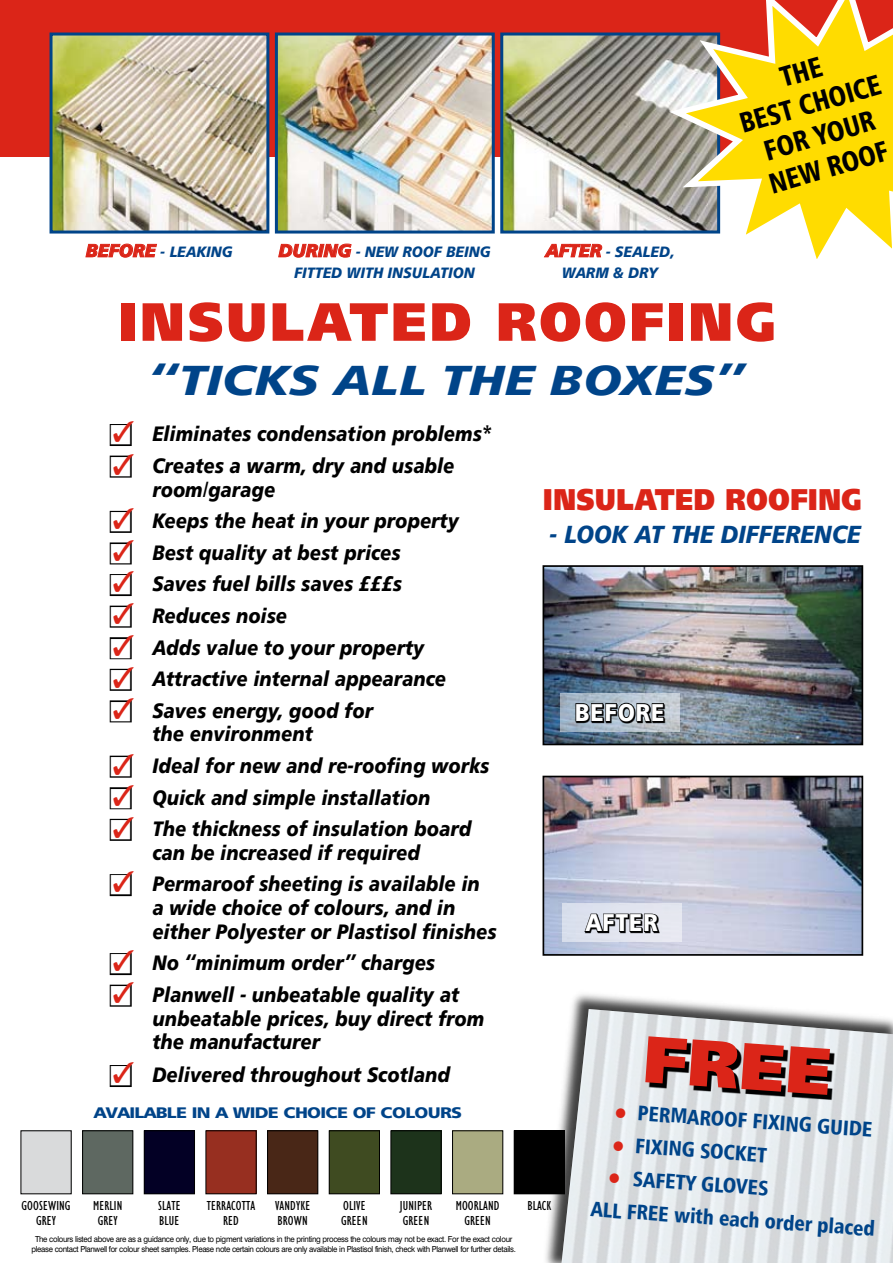
<style>
.page{position:relative;width:893px;height:1263px;background:#fff}
.page>*{position:absolute;margin:0;border:0;box-sizing:border-box;transform-origin:0 0}
.t1{font:66.3px "Humanist 777 BT Extra Black B";color:#db2518}
.t2{font:54px "Humanist 777 BT Extra Black B";letter-spacing:.04em;color:#db2518}
.t3{font:42px "Humanist 777 BT Black Italic B";color:#004489;scale:1.17 1}
.t4{font:30px "Humanist 777 BT Extra Black B";color:#db2518;scale:.89 1}
.t5{font:28.5px/33px "Humanist 777 BT Black Condensed B";color:#000;text-align:center;scale:.92 1}
.t6{font:27.9px/31.8px "Zapf Dingbats IT Cby BT";color:#db2518;text-align:justify}
.t7{font:24.75px "Humanist 777 BT Black Italic B";color:#004489;scale:.92 1}
.t8{font:24.3px "Humanist 777 BT Black B";letter-spacing:.03em;color:#fff;scale:.92 1}
.t9{font:21px/33px "Humanist 777 BT Black Condensed B";color:#004489;scale:.96 1}
.t10{font:20.85px/23.7px "Humanist 777 BT Black Italic B";color:#000;scale:.88 1}
.t11{font:15.3px "Humanist 777 BT Black B";color:#004489;scale:1.18 1}
.t12{font:15px/21px "Humanist 777 BT Black Italic B";color:#004489;text-align:center;scale:.94 1}
.t13{font:condensed 13.5px/15px "Gill Sans";letter-spacing:.01em;color:#000;text-align:center}
.t14{font:8.25px/9.9px "Swiss 721 BT";letter-spacing:-.04em;color:#000;text-align:center;scale:.95 1}
.s1{font-size:18px;color:#db2518}
.s2{color:#fff}
.s3{color:#db2518}
</style>
<div class="page">
<div style="left:0;top:0;width:893px;height:157px;background:#db2518"></div>
<img style="left:54px;top:37px;width:211px;height:193px">
<div style="left:50px;top:33px;width:219px;height:201px;border:3px solid #004489"></div>
<img style="left:279px;top:37px;width:212px;height:193px">
<div style="left:275px;top:33px;width:220px;height:201px;border:3px solid #004489"></div>
<img style="left:504px;top:37px;width:161px;height:193px">
<div style="left:500px;top:33px;width:220px;height:201px;border:3px solid #004489"></div>
<svg style="left:665px;top:0;width:228px;height:259px"></svg>
<svg style="left:85px;top:243px;width:72px;height:15px"></svg>
<svg style="left:278px;top:243px;width:74px;height:15px"></svg>
<svg style="left:544px;top:244px;width:58px;height:13px"></svg>
<img style="left:546px;top:568px;width:314px;height:174px">
<div style="left:543px;top:565px;width:320px;height:180px;border:2px solid #000"></div>
<svg style="left:557px;top:693px;width:143px;height:43px;background:#9dacba"></svg>
<svg style="left:575px;top:702px;width:90px;height:21px;background:#2a2e31"></svg>
<img style="left:546px;top:779px;width:314px;height:174px">
<div style="left:543px;top:776px;width:320px;height:180px;border:2px solid #000"></div>
<svg style="left:559px;top:903px;width:134px;height:44px;background:#d8dcea"></svg>
<svg style="left:583px;top:912px;width:77px;height:21px;background:#4c4d51"></svg>
<div style="left:542px;top:990px;width:351px;height:273px;background:#000;opacity:.75"></div>
<img style="left:561px;top:1009px;width:332px;height:254px">
<svg style="left:605px;top:1018px;width:288px;height:125px;background:#b4b8ba"></svg>
<div style="left:110px;top:424px;width:22px;height:22px;border:3px solid #000"></div>
<div style="left:110px;top:456px;width:22px;height:22px;border:3px solid #000"></div>
<div style="left:110px;top:511px;width:22px;height:22px;border:3px solid #000"></div>
<div style="left:110px;top:542px;width:22px;height:22px;border:3px solid #000"></div>
<div style="left:110px;top:574px;width:22px;height:22px;border:3px solid #000"></div>
<div style="left:110px;top:606px;width:22px;height:22px;border:3px solid #000"></div>
<div style="left:110px;top:637px;width:22px;height:22px;border:3px solid #000"></div>
<div style="left:110px;top:669px;width:22px;height:22px;border:3px solid #000"></div>
<div style="left:110px;top:700px;width:22px;height:22px;border:3px solid #000"></div>
<div style="left:110px;top:756px;width:22px;height:22px;border:3px solid #000"></div>
<div style="left:110px;top:787px;width:22px;height:22px;border:3px solid #000"></div>
<div style="left:110px;top:819px;width:22px;height:22px;border:3px solid #000"></div>
<div style="left:110px;top:874px;width:22px;height:22px;border:3px solid #000"></div>
<div style="left:110px;top:953px;width:22px;height:22px;border:3px solid #000"></div>
<div style="left:110px;top:985px;width:22px;height:22px;border:3px solid #000"></div>
<div style="left:110px;top:1065px;width:22px;height:22px;border:3px solid #000"></div>
<div style="left:21px;top:1131px;width:50px;height:63px;background:#d9dadb"></div>
<div style="left:83px;top:1131px;width:50px;height:63px;background:#5e6861"></div>
<div style="left:82px;top:1130px;width:51px;height:64px;border:1px solid #000"></div>
<div style="left:144px;top:1131px;width:51px;height:63px;background:#030025"></div>
<div style="left:144px;top:1130px;width:51px;height:64px;border:1px solid #000"></div>
<div style="left:206px;top:1131px;width:50px;height:63px;background:#972f20"></div>
<div style="left:206px;top:1130px;width:51px;height:64px;border:1px solid #000"></div>
<div style="left:268px;top:1131px;width:50px;height:63px;background:#492717"></div>
<div style="left:267px;top:1130px;width:51px;height:64px;border:1px solid #000"></div>
<div style="left:329px;top:1131px;width:50px;height:63px;background:#3f4b21"></div>
<div style="left:329px;top:1130px;width:51px;height:64px;border:1px solid #000"></div>
<div style="left:391px;top:1131px;width:50px;height:63px;background:#1d331b"></div>
<div style="left:390px;top:1130px;width:51px;height:64px;border:1px solid #000"></div>
<div style="left:453px;top:1131px;width:50px;height:63px;background:#aaab81"></div>
<div style="left:452px;top:1130px;width:51px;height:64px;border:1px solid #000"></div>
<div style="left:514px;top:1131px;width:50px;height:63px;background:#000"></div>
<div style="left:514px;top:1130px;width:51px;height:64px;border:1px solid #000"></div>
<svg style="left:114px;top:424px;width:18px;height:51px"></svg>
<svg style="left:114px;top:874px;width:18px;height:18px"></svg>
<svg style="left:114px;top:953px;width:18px;height:50px"></svg>
<svg style="left:114px;top:1065px;width:18px;height:18px"></svg>
<h3 class="t5" style="left:726px;top:75px;width:160px;rotate:-16deg">THE<br>BEST CHOICE<br>FOR YOUR<br>NEW ROOF</h3>
<p class="t12" style="left:86px;top:241px;width:158px"><span class="s1">BEFORE</span> - LEAKING</p>
<p class="t12" style="left:279px;top:241px;width:227px"><span class="s1">DURING</span> - NEW ROOF BEING<br>FITTED WITH INSULATION</p>
<p class="t12" style="left:546px;top:241px;width:139px"><span class="s1">AFTER</span> - SEALED,<br>WARM &amp; DRY</p>
<h2 class="t2" style="left:118px;top:287px;width:660px">INSULATED ROOFING</h2>
<h3 class="t3" style="left:149px;top:353px;width:511px">“TICKS ALL THE BOXES”</h3>
<p class="t10" style="left:110px;top:422px;width:435px"><span class="s2">■</span> Eliminates condensation problems*</p>
<p class="t10" style="left:153px;top:453px;width:345px;text-indent:-42px"><span class="s2">■</span> Creates a warm, dry and usable room/garage</p>
<p class="t10" style="left:110px;top:508px;width:398px"><span class="s2">■</span> Keeps the heat in your property</p>
<p class="t10" style="left:110px;top:540px;width:332px"><span class="s2">■</span> Best quality at best prices</p>
<p class="t10" style="left:110px;top:572px;width:334px"><span class="s2">■</span> Saves fuel bills saves £££s</p>
<p class="t10" style="left:110px;top:603px;width:203px"><span class="s2">■</span> Reduces noise</p>
<p class="t10" style="left:110px;top:635px;width:359px"><span class="s2">■</span> Adds value to your property</p>
<p class="t10" style="left:110px;top:666px;width:384px"><span class="s2">■</span> Attractive internal appearance</p>
<p class="t10" style="left:153px;top:698px;width:252px;text-indent:-42px"><span class="s2">■</span> Saves energy, good for the environment</p>
<p class="t10" style="left:110px;top:753px;width:433px"><span class="s2">■</span> Ideal for new and re-roofing works</p>
<p class="t10" style="left:110px;top:785px;width:366px"><span class="s2">■</span> Quick and simple installation</p>
<p class="t10" style="left:110px;top:816px;width:412px;text-align:center"><span class="s2">■</span> The thickness of insulation board can be increased if required</p>
<p class="t10" style="left:153px;top:872px;width:393px;text-indent:-42px"><span class="s2">■</span> Permaroof sheeting is available in<br>a wide choice of colours, and in either Polyester or Plastisol finishes</p>
<p class="t10" style="left:110px;top:951px;width:371px"><span class="s2">■</span> No “minimum order” charges</p>
<p class="t10" style="left:153px;top:982px;width:379px;text-indent:-42px"><span class="s2">■</span> Planwell - unbeatable quality at unbeatable prices, buy direct from the manufacturer</p>
<p class="t10" style="left:110px;top:1062px;width:388px"><span class="s2">■</span> Delivered throughout Scotland</p>
<h3 class="t6" style="left:112px;top:503px;width:23px">✓ ✓ ✓ ✓ ✓ ✓ ✓</h3>
<h3 class="t6" style="left:112px;top:749px;width:23px">✓ ✓ ✓</h3>
<p class="t11" style="left:94px;top:1102px;width:30px">AVAILABLE</p>
<p class="t11" style="left:192px;top:1102px;width:58px">IN A WIDE</p>
<p class="t11" style="left:283px;top:1102px;width:10px">CHOICE</p>
<p class="t11" style="left:353px;top:1102px;width:35px">OF COLOURS</p>
<p class="t13" style="left:22px;top:1198px;width:51px">GOOSEWING<br>GREY</p>
<p class="t13" style="left:93px;top:1198px;width:31px">MERLIN<br>GREY</p>
<p class="t13" style="left:158px;top:1198px;width:24px;text-align:left">SLATE<br>BLUE</p>
<p class="t13" style="left:207px;top:1198px;width:50px">TERRACOTTA<br>RED</p>
<p class="t13" style="left:275px;top:1198px;width:37px;text-align:left">VANDYKE<br>BROWN</p>
<p class="t13" style="left:341px;top:1198px;width:28px;text-align:left">OLIVE<br>GREEN</p>
<p class="t13" style="left:400px;top:1198px;width:34px;text-align:left">JUNIPER<br>GREEN</p>
<p class="t13" style="left:456px;top:1198px;width:45px">MOORLAND<br>GREEN</p>
<p class="t14" style="left:31px;top:1234px;width:512px">The colours listed above are as a guidance only, due to pigment variations in the printing process the colours may not be exact. For the exact colour please contact Planwell for colour sheet samples. Please note certain colours are only available in Plastisol finish, check with Planwell for further details.</p>
<h3 class="t4" style="left:543px;top:480px;width:360px">INSULATED ROOFING</h3>
<p class="t7" style="left:550px;top:518px;width:340px">- LOOK AT THE DIFFERENCE</p>
<p class="t8" style="left:575px;top:697px;width:99px">BEFORE</p>
<p class="t8" style="left:586px;top:907px;width:80px">AFTER</p>
<p class="t13" style="left:527px;top:1198px;width:26px">BLACK</p>
<h1 class="t1" style="left:646px;top:1016px;width:190px;rotate:4deg">FREE</h1>
<p class="t9" style="left:617px;top:1094px;width:270px;rotate:4deg"><span class="s3">●</span> PERMAROOF FIXING GUIDE</p>
<p class="t9" style="left:614px;top:1127px;width:162px;rotate:4deg"><span class="s3">●</span> FIXING SOCKET</p>
<p class="t9" style="left:594px;top:1159px;width:298px;text-indent:16px;rotate:4deg"><span class="s3">●</span> SAFETY GLOVES<br>ALL FREE with each order placed</p>
</div>
